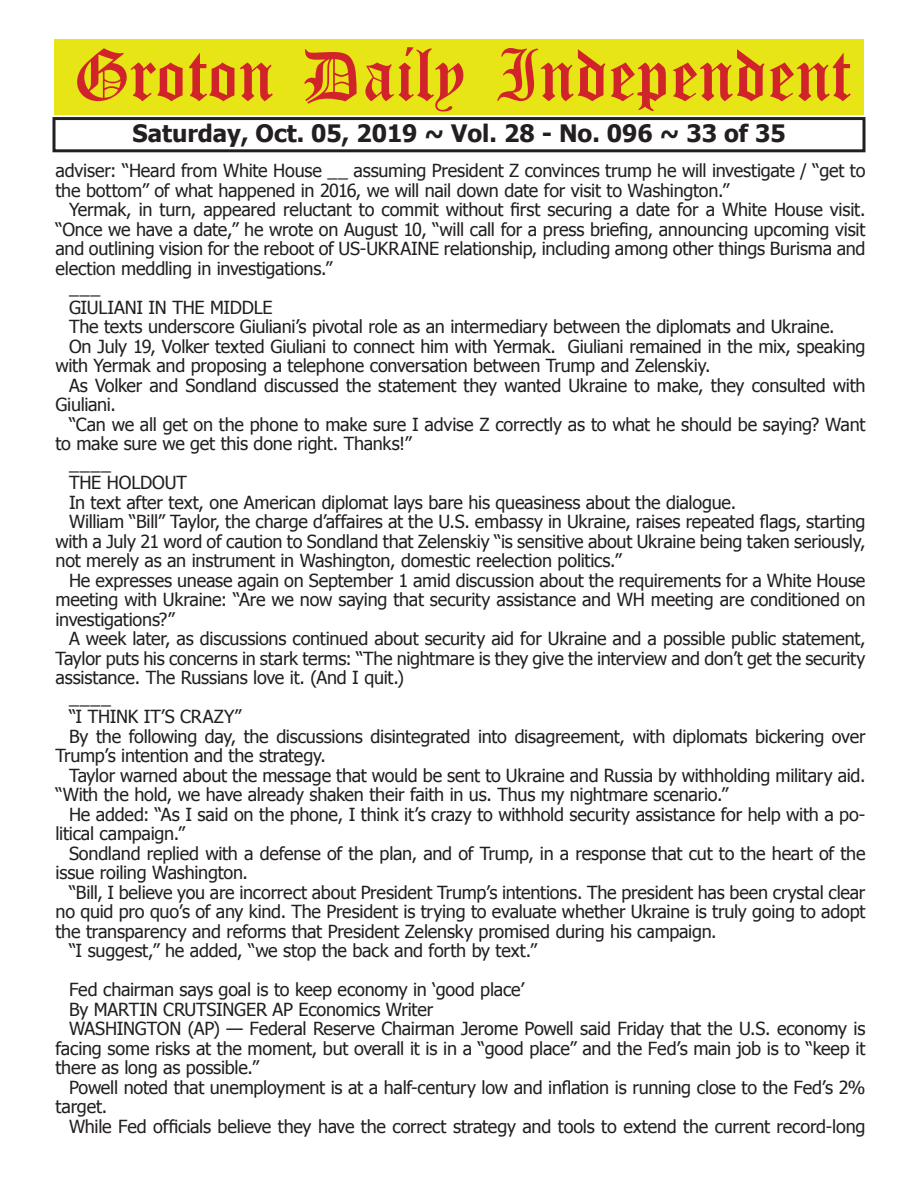
<style>
.page{position:relative;width:918px;height:1188px;background:#fff}
.page>*{position:absolute;margin:0;border:0;box-sizing:border-box;transform-origin:0 0}
.t1{font:54px "Old English Five";color:#d1232a}
.t2{font:700 24px "Tahoma";color:#231f20}
.t3{font:18px/19.5px "Tahoma";letter-spacing:-.01em;color:#231f20}
</style>
<div class="page">
<div style="left:52px;top:117px;width:814px;height:35px;border:3px solid #231f20"></div>
<div style="left:54px;top:40px;width:810px;height:75px;background:#e7e515"></div>
<h1 class="t1" style="left:73px;top:50px;width:779px">Groton Daily Independent</h1>
<h2 class="t2" style="left:132px;top:116px;width:655px">Saturday, Oct. 05, 2019 ~ Vol. 28 - No. 096 ~ 33 of 35</h2>
<p class="t3" style="left:56px;top:160px;width:811px">adviser: “Heard from White House __ assuming President Z convinces trump he will investigate / “get to the bottom” of what happened in 2016, we will nail down date for visit to Washington.”</p>
<p class="t3" style="left:69px;top:199px;width:798px">Yermak, in turn, appeared reluctant to commit without first securing a date for a White House visit.</p>
<p class="t3" style="left:56px;top:219px;width:811px">“Once we have a date,” he wrote on August 10, “will call for a press briefing, announcing upcoming visit</p>
<p class="t3" style="left:56px;top:238px;width:812px">and outlining vision for the reboot of US-UKRAINE relationship, including among other things Burisma and</p>
<p class="t3" style="left:56px;top:258px;width:279px">election meddling in investigations.”</p>
<p class="t3" style="left:69px;top:277px;width:33px">___</p>
<p class="t3" style="left:69px;top:297px;width:205px">GIULIANI IN THE MIDDLE</p>
<p class="t3" style="left:69px;top:316px;width:767px">The texts underscore Giuliani’s pivotal role as an intermediary between the diplomats and Ukraine.</p>
<p class="t3" style="left:69px;top:336px;width:798px">On July 19, Volker texted Giuliani to connect him with Yermak. Giuliani remained in the mix, speaking</p>
<p class="t3" style="left:56px;top:355px;width:657px">with Yermak and proposing a telephone conversation between Trump and Zelenskiy.</p>
<p class="t3" style="left:69px;top:375px;width:798px">As Volker and Sondland discussed the statement they wanted Ukraine to make, they consulted with</p>
<p class="t3" style="left:56px;top:394px;width:62px">Giuliani.</p>
<p class="t3" style="left:69px;top:414px;width:798px">“Can we all get on the phone to make sure I advise Z correctly as to what he should be saying? Want</p>
<p class="t3" style="left:56px;top:433px;width:358px">to make sure we get this done right. Thanks!”</p>
<p class="t3" style="left:69px;top:453px;width:43px">____</p>
<p class="t3" style="left:69px;top:472px;width:120px">THE HOLDOUT</p>
<p class="t3" style="left:69px;top:492px;width:669px">In text after text, one American diplomat lays bare his queasiness about the dialogue.</p>
<p class="t3" style="left:69px;top:511px;width:798px">William “Bill” Taylor, the charge d’affaires at the U.S. embassy in Ukraine, raises repeated flags, starting</p>
<p class="t3" style="left:56px;top:531px;width:811px">with a July 21 word of caution to Sondland that Zelenskiy “is sensitive about Ukraine being taken seriously,</p>
<p class="t3" style="left:56px;top:550px;width:568px">not merely as an instrument in Washington, domestic reelection politics.”</p>
<p class="t3" style="left:69px;top:570px;width:798px">He expresses unease again on September 1 amid discussion about the requirements for a White House</p>
<p class="t3" style="left:56px;top:589px;width:812px">meeting with Ukraine: “Are we now saying that security assistance and WH meeting are conditioned on</p>
<p class="t3" style="left:56px;top:609px;width:121px">investigations?”</p>
<p class="t3" style="left:69px;top:628px;width:798px">A week later, as discussions continued about security aid for Ukraine and a possible public statement,</p>
<p class="t3" style="left:56px;top:648px;width:812px">Taylor puts his concerns in stark terms: “The nightmare is they give the interview and don’t get the security</p>
<p class="t3" style="left:56px;top:667px;width:350px">assistance. The Russians love it. (And I quit.)</p>
<p class="t3" style="left:69px;top:687px;width:43px">____</p>
<p class="t3" style="left:69px;top:706px;width:174px">“I THINK IT’S CRAZY”</p>
<p class="t3" style="left:69px;top:726px;width:798px">By the following day, the discussions disintegrated into disagreement, with diplomats bickering over</p>
<p class="t3" style="left:56px;top:745px;width:272px">Trump’s intention and the strategy.</p>
<p class="t3" style="left:69px;top:765px;width:798px">Taylor warned about the message that would be sent to Ukraine and Russia by withholding military aid.</p>
<p class="t3" style="left:56px;top:784px;width:674px">“With the hold, we have already shaken their faith in us. Thus my nightmare scenario.”</p>
<p class="t3" style="left:69px;top:804px;width:798px">He added: “As I said on the phone, I think it’s crazy to withhold security assistance for help with a po-</p>
<p class="t3" style="left:56px;top:823px;width:131px">litical campaign.”</p>
<p class="t3" style="left:69px;top:843px;width:798px">Sondland replied with a defense of the plan, and of Trump, in a response that cut to the heart of the</p>
<p class="t3" style="left:56px;top:862px;width:194px">issue roiling Washington.</p>
<p class="t3" style="left:69px;top:882px;width:798px">“Bill, I believe you are incorrect about President Trump’s intentions. The president has been crystal clear</p>
<p class="t3" style="left:56px;top:901px;width:812px">no quid pro quo’s of any kind. The President is trying to evaluate whether Ukraine is truly going to adopt</p>
<p class="t3" style="left:56px;top:921px;width:663px">the transparency and reforms that President Zelensky promised during his campaign.</p>
<p class="t3" style="left:69px;top:940px;width:470px">“I suggest,” he added, “we stop the back and forth by text.”</p>
<p class="t3" style="left:69px;top:979px;width:457px">Fed chairman says goal is to keep economy in ‘good place’</p>
<p class="t3" style="left:69px;top:999px;width:366px">By MARTIN CRUTSINGER AP Economics Writer</p>
<p class="t3" style="left:69px;top:1018px;width:798px">WASHINGTON (AP) — Federal Reserve Chairman Jerome Powell said Friday that the U.S. economy is</p>
<p class="t3" style="left:56px;top:1038px;width:811px">facing some risks at the moment, but overall it is in a “good place” and the Fed’s main job is to “keep it</p>
<p class="t3" style="left:56px;top:1057px;width:205px">there as long as possible.”</p>
<p class="t3" style="left:69px;top:1077px;width:798px">Powell noted that unemployment is at a half-century low and inflation is running close to the Fed’s 2%</p>
<p class="t3" style="left:56px;top:1096px;width:53px">target.</p>
<p class="t3" style="left:69px;top:1116px;width:798px">While Fed officials believe they have the correct strategy and tools to extend the current record-long</p>
</div>
